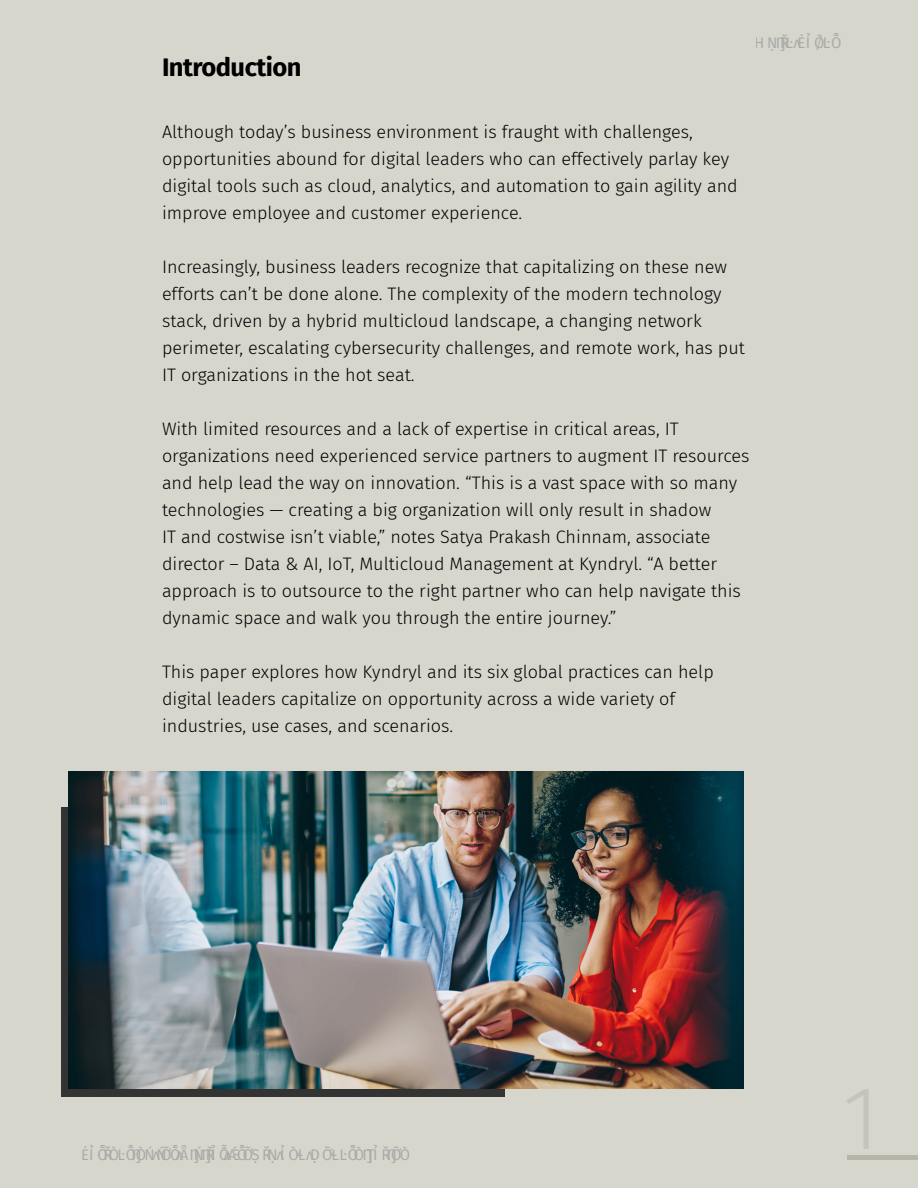
<style>
.page{position:relative;width:918px;height:1188px;background:#d7d6cd}
.page>*{position:absolute;margin:0;border:0;box-sizing:border-box;transform-origin:0 0}
.t1{font:700 25.5px "Fira Sans";letter-spacing:-.02em;color:#000}
.t2{font:300 18px/27px "Fira Sans";color:#000}
.t3{font:15px "Fira Sans";letter-spacing:-.215em;color:#808285}
.t4{font:15px "Fira Sans";letter-spacing:-.1em;color:#808285}
</style>
<div class="page">
<div style="left:62px;top:807px;width:443px;height:289px;background:#343333"></div>
<img style="left:69px;top:771px;width:675px;height:318px">
<hr style="left:847px;top:1156px;width:71px;height:4px;background:#b5b5a8">
<h1 class="t1" style="left:162px;top:46px;width:141px">Introduction</h1>
<p class="t4" style="left:755px;top:31px;width:88px">W HITE PA PER</p>
<p class="t2" style="left:162px;top:118px;width:577px">Although today’s business environment is fraught with challenges, opportunities abound for digital leaders who can effectively parlay key digital tools such as cloud, analytics, and automation to gain agility and improve employee and customer experience.</p>
<p class="t2" style="left:162px;top:253px;width:584px">Increasingly, business leaders recognize that capitalizing on these new efforts can’t be done alone. The complexity of the modern technology stack, driven by a hybrid multicloud landscape, a changing network perimeter, escalating cybersecurity challenges, and remote work, has put IT organizations in the hot seat.</p>
<p class="t2" style="left:162px;top:415px;width:589px">With limited resources and a lack of expertise in critical areas, IT organizations need experienced service partners to augment IT resources and help lead the way on innovation. “This is a vast space with so many technologies — creating a big organization will only result in shadow<br>IT and costwise isn’t viable,” notes Satya Prakash Chinnam, associate director – Data &amp; AI, IoT, Multicloud Management at Kyndryl. “A better approach is to outsource to the right partner who can help navigate this dynamic space and walk you through the entire journey.”</p>
<p class="t2" style="left:162px;top:658px;width:553px">This paper explores how Kyndryl and its six global practices can help digital leaders capitalize on opportunity across a wide variety of industries, use cases, and scenarios.</p>
<p class="t3" style="left:81px;top:1143px;width:331px">PA RTNE RING FORD IGITA LGROW TH A ND M OD E RNIZA TION</p>
</div>
